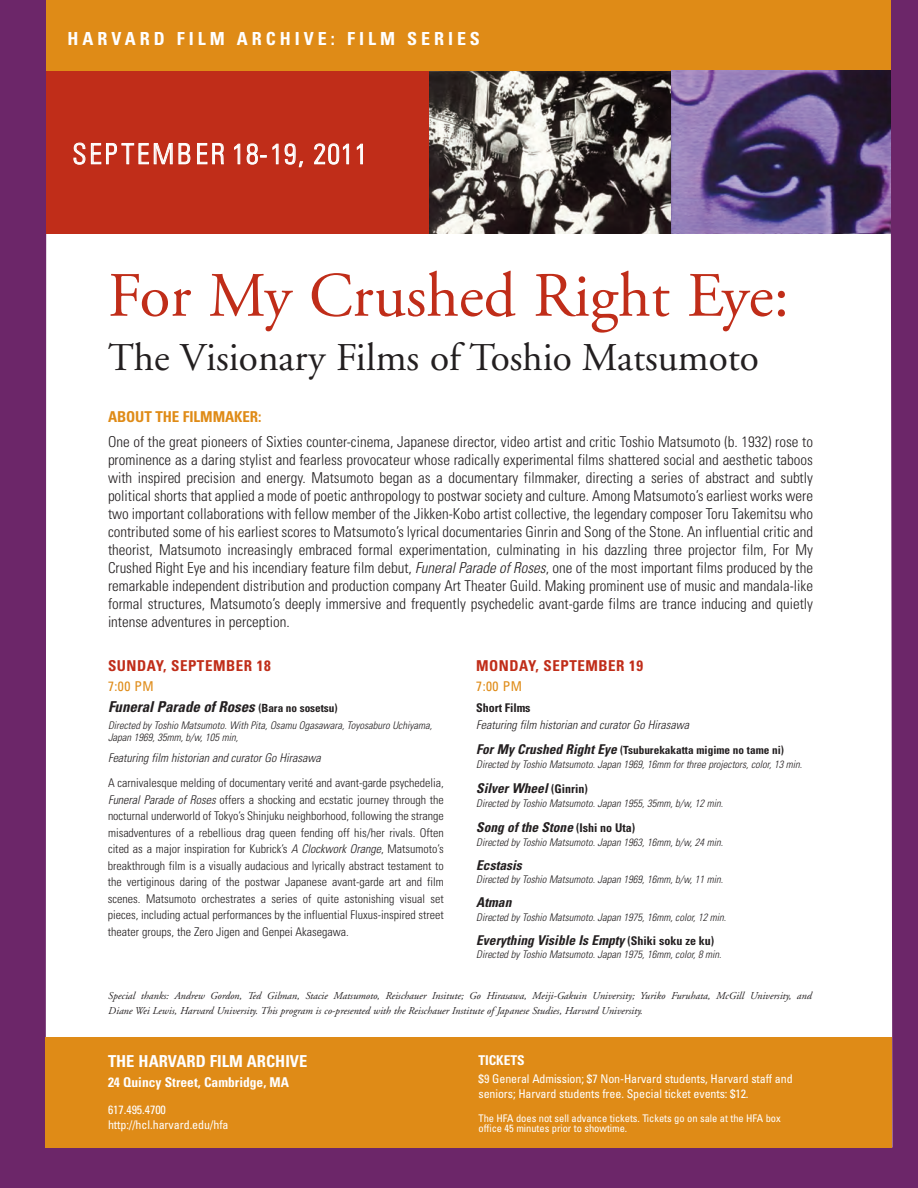
<style>
.page{position:relative;width:918px;height:1188px;background:#6c2669}
.page>*{position:absolute;margin:0;border:0;box-sizing:border-box;transform-origin:0 0}
.t1{font:63px "Adobe Garamond Pro";color:#c02d19}
.t2{font:39.3px "Adobe Garamond";color:#231f20}
.t3{font:300 condensed 28.2px "Univers";letter-spacing:.1em;color:#fff}
.t4{font:700 condensed 18px "Univers";letter-spacing:.22em;color:#fff}
.t5{font:700 condensed 16.5px "Univers";color:#fff}
.t6{font:300 condensed 15px/18px "Univers";color:#231f20;text-align:justify}
.t7{font:700 condensed 15px "Univers";letter-spacing:.035em;color:#c02d19}
.t8{font:italic 700 condensed 15px "Univers";letter-spacing:-.005em;color:#231f20}
.t9{font:700 condensed 15px "Univers";letter-spacing:-.005em;color:#df8b17}
.t10{font:italic 700 condensed 13.5px "Univers";color:#231f20}
.t11{font:700 condensed 13.5px "Univers";color:#fff}
.t12{font:condensed 13.5px "Univers";letter-spacing:.035em;color:#df8b17}
.t13{font:300 condensed 12px/16.5px "Univers";color:#231f20;text-align:justify}
.t14{font:condensed 12px/15px "Univers";letter-spacing:-.01em;color:#fff}
.t15{font:italic 300 condensed 12px "Univers";color:#231f20}
.t16{font:700 condensed 12px "Univers";letter-spacing:-.005em;color:#231f20}
.t17{font:700 condensed 11.25px "Univers";color:#231f20}
.t18{font:italic 300 condensed 10.5px/12px "Univers";color:#231f20}
.t19{font:italic 10.5px/15px "Adobe Garamond";color:#231f20}
.t20{font:condensed 10.5px/10.5px "Univers";letter-spacing:-.005em;color:#fff}
.s1{font-style:italic}
.s2{font-style:normal;font-size:11.25px}
.s3{font-style:italic;font-size:13.5px}
.s4{font-style:normal;font-size:12px}
</style>
<div class="page">
<div style="left:46px;top:234px;width:846px;height:803px;background:#fff"></div>
<div style="left:68px;top:449px;width:422px;height:29px;background:#fff"></div>
<div style="left:46px;top:71px;width:383px;height:163px;background:#c02d19"></div>
<img style="left:429px;top:71px;width:242px;height:163px">
<div style="left:46px;top:0;width:845px;height:71px;background:#df8b17"></div>
<img style="left:671px;top:70px;width:220px;height:164px">
<div style="left:46px;top:1037px;width:846px;height:111px;background:#df8b17"></div>
<p class="t4" style="left:68px;top:32px;width:414px">HARVARD FILM ARCHIVE: FILM SERIES</p>
<h3 class="t3" style="left:72px;top:143px;width:296px">SEPTEMBER 18-19, 2011</h3>
<h1 class="t1" style="left:108px;top:271px;width:683px">For My Crushed Right Eye:</h1>
<h2 class="t2" style="left:108px;top:342px;width:653px">The Visionary Films of Toshio Matsumoto</h2>
<p class="t9" style="left:108px;top:411px;width:155px">ABOUT THE FILMMAKER:</p>
<p class="t6" style="left:108px;top:434px;width:707px">One of the great pioneers of Sixties counter-cinema, Japanese director, video artist and critic Toshio Matsumoto (b. 1932) rose to prominence as a daring stylist and fearless provocateur whose radically experimental films shattered social and aesthetic taboos with inspired precision and energy. Matsumoto began as a documentary filmmaker, directing a series of abstract and subtly political shorts that applied a mode of poetic anthropology to postwar society and culture. Among Matsumoto’s earliest works were two important collaborations with fellow member of the Jikken-Kobo artist collective, the legendary composer Toru Takemitsu who contributed some of his earliest scores to Matsumoto’s lyrical documentaries Ginrin and Song of the Stone. An influential critic and theorist, Matsumoto increasingly embraced formal experimentation, culminating in his dazzling three projector film, For My Crushed Right Eye and his incendiary feature film debut, <span class="s1">Funeral Parade of Roses</span>, one of the most important films produced by the remarkable independent distribution and production company Art Theater Guild. Making prominent use of music and mandala-like formal structures, Matsumoto’s deeply immersive and frequently psychedelic avant-garde films are trance inducing and quietly intense adventures in perception.</p>
<p class="t7" style="left:108px;top:660px;width:164px">SUNDAY, SEPTEMBER 18</p>
<p class="t12" style="left:108px;top:682px;width:47px">7:00 PM</p>
<p class="t8" style="left:108px;top:702px;width:231px">Funeral Parade of Roses <span class="s2">(Bara no sosetsu)</span></p>
<p class="t18" style="left:108px;top:720px;width:326px">Directed by Toshio Matsumoto. With Pita, Osamu Ogasawara, Toyosaburo Uchiyama,<br>Japan 1969, 35mm, b/w, 105 min,</p>
<p class="t15" style="left:108px;top:753px;width:214px">Featuring film historian and curator Go Hirasawa</p>
<p class="t13" style="left:108px;top:776px;width:337px">A carnivalesque melding of documentary verité and avant-garde psychedelia, <span class="s1">Funeral Parade of Roses</span> offers a shocking and ecstatic journey through the nocturnal underworld of Tokyo’s Shinjuku neighborhood, following the strange misadventures of a rebellious drag queen fending off his/her rivals. Often cited as a major inspiration for Kubrick’s <span class="s1">A Clockwork Orange</span>, Matsumoto’s breakthrough film is a visually audacious and lyrically abstract testament to the vertiginous daring of the postwar Japanese avant-garde art and film scenes. Matsumoto orchestrates a series of quite astonishing visual set pieces, including actual performances by the influential Fluxus-inspired street theater groups, the Zero Jigen and Genpei Akasegawa.</p>
<p class="t7" style="left:476px;top:660px;width:168px">MONDAY, SEPTEMBER 19</p>
<p class="t12" style="left:476px;top:682px;width:47px">7:00 PM</p>
<p class="t16" style="left:476px;top:704px;width:56px">Short Films</p>
<p class="t15" style="left:476px;top:720px;width:214px">Featuring film historian and curator Go Hirasawa</p>
<p class="t17" style="left:476px;top:746px;width:309px"><span class="s3">For My Crushed Right Eye</span> (Tsuburekakatta migime no tame ni)</p>
<p class="t18" style="left:476px;top:759px;width:327px">Directed by Toshio Matsumoto. Japan 1969, 16mm for three projectors, color, 13 min.</p>
<p class="t10" style="left:476px;top:784px;width:113px">Silver Wheel <span class="s4">(Ginrin)</span></p>
<p class="t18" style="left:476px;top:798px;width:248px">Directed by Toshio Matsumoto. Japan 1955, 35mm, b/w, 12 min.</p>
<p class="t10" style="left:476px;top:823px;width:161px">Song of the Stone <span class="s4">(Ishi no Uta)</span></p>
<p class="t18" style="left:476px;top:837px;width:248px">Directed by Toshio Matsumoto. Japan 1963, 16mm, b/w, 24 min.</p>
<p class="t10" style="left:476px;top:860px;width:47px">Ecstasis</p>
<p class="t18" style="left:476px;top:874px;width:248px">Directed by Toshio Matsumoto. Japan 1969, 16mm, b/w, 11 min.</p>
<p class="t10" style="left:476px;top:897px;width:37px">Atman</p>
<p class="t18" style="left:476px;top:912px;width:252px">Directed by Toshio Matsumoto. Japan 1975, 16mm, color, 12 min.</p>
<p class="t10" style="left:476px;top:935px;width:240px">Everything Visible Is Empty <span class="s4">(Shiki soku ze ku)</span></p>
<p class="t18" style="left:476px;top:949px;width:247px">Directed by Toshio Matsumoto. Japan 1975, 16mm, color, 8 min.</p>
<p class="t19" style="left:108px;top:989px;width:705px">Special thanks: Andrew Gordon, Ted Gilman, Stacie Matsumoto, Reischauer Insitute; Go Hirasawa, Meiji-Gakuin University; Yuriko Furuhata, McGill University, and<br>Diane Wei Lewis, Harvard University. This program is co-presented with the Reischauer Institute of Japanese Studies, Harvard University.</p>
<p class="t5" style="left:108px;top:1055px;width:201px">THE HARVARD FILM ARCHIVE</p>
<p class="t11" style="left:108px;top:1077px;width:183px">24 Quincy Street, Cambridge, MA</p>
<p class="t14" style="left:108px;top:1103px;width:122px">617.495.4700 http://hcl.harvard.edu/hfa</p>
<p class="t11" style="left:478px;top:1055px;width:48px">TICKETS</p>
<p class="t14" style="left:478px;top:1072px;width:316px">$9 General Admission; $7 Non-Harvard students, Harvard staff and seniors; Harvard students free. Special ticket events: $12.</p>
<p class="t20" style="left:478px;top:1114px;width:304px">The HFA does not sell advance tickets. Tickets go on sale at the HFA box office 45 minutes prior to showtime.</p>
</div>
